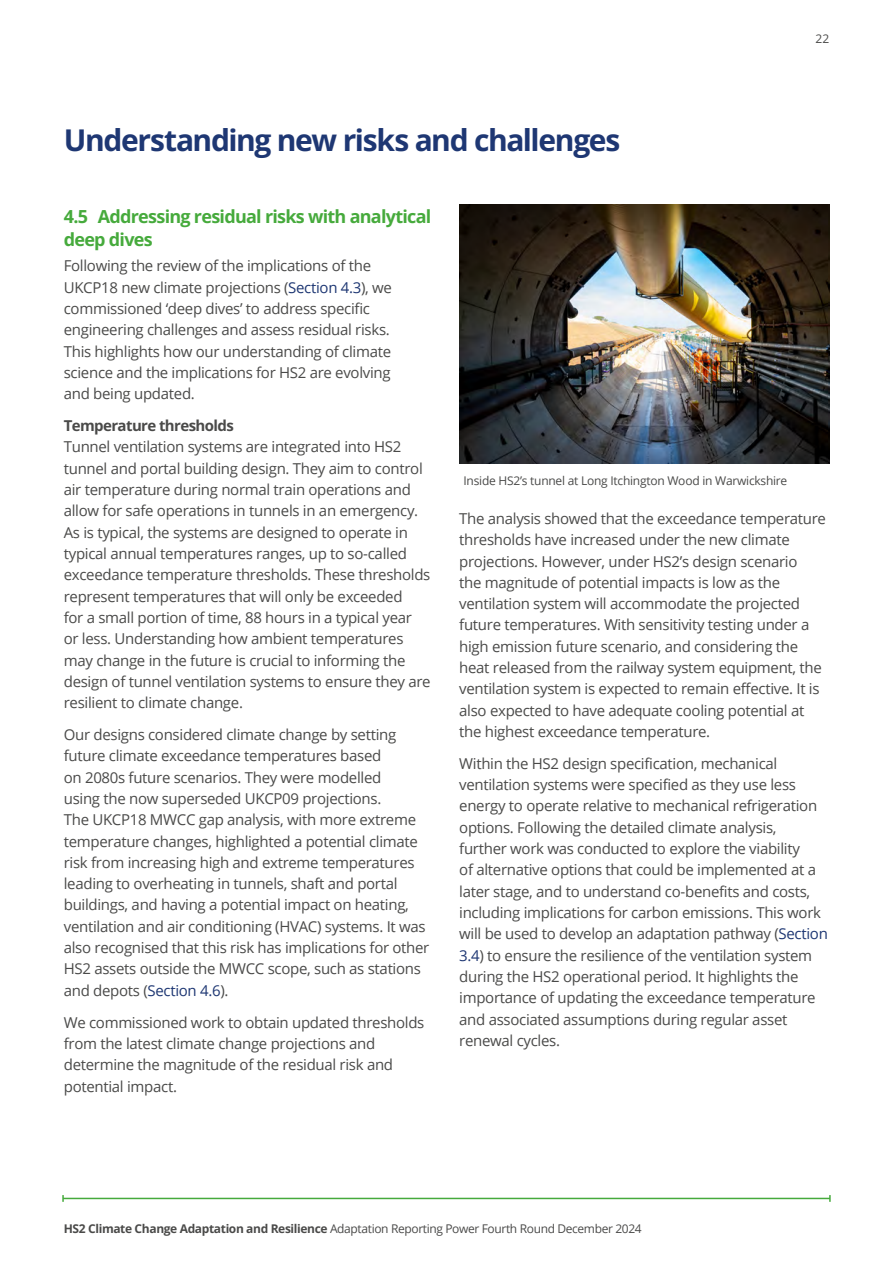
<style>
.page{position:relative;width:893px;height:1263px;background:#fff}
.page>*{position:absolute;margin:0;border:0;box-sizing:border-box;transform-origin:0 0}
.PageTitle{font:700 30px "Open Sans";letter-spacing:-.045em;color:#1e3773}
.Heading1{font:700 18px/22.5px "Open Sans";letter-spacing:-.04em;color:#46aa3c}
.Bodytext{font:15px/21.3px "Open Sans";letter-spacing:-.02em;color:#4a4a49}
.Heading2{font:700 15px "Open Sans";letter-spacing:-.04em;color:#4a4a49}
.Tabletext{font:12px "Open Sans";letter-spacing:-.02em;color:#4a4a49}
.s1{color:#1e3773}
.s2{font-weight:700}
</style>
<div class="page">
<hr style="left:63px;top:1198px;width:767px;height:1px;background:#46aa3c">
<svg style="left:62px;top:1195px;width:2px;height:7px"></svg>
<svg style="left:829px;top:1195px;width:2px;height:7px"></svg>
<img style="left:459px;top:204px;width:370px;height:259px">
<p class="PageTitle" style="left:64px;top:119px;width:558px">Understanding new risks and challenges</p>
<p class="Tabletext" style="left:815px;top:30px;width:15px">22</p>
<p class="Heading1" style="left:64px;top:205px;width:369px">4.5 Addressing residual risks with analytical deep dives</p>
<p class="Bodytext" style="left:64px;top:255px;width:330px">Following the review of the implications of the UKCP18 new climate projections (<span class="s1">Section 4.3</span>), we commissioned ‘deep dives’ to address specific engineering challenges and assess residual risks.<br>This highlights how our understanding of climate science and the implications for HS2 are evolving and being updated.</p>
<p class="Heading2" style="left:64px;top:415px;width:172px">Temperature thresholds</p>
<p class="Bodytext" style="left:64px;top:436px;width:368px">Tunnel ventilation systems are integrated into HS2 tunnel and portal building design. They aim to control air temperature during normal train operations and allow for safe operations in tunnels in an emergency.<br>As is typical, the systems are designed to operate in typical annual temperatures ranges, up to so-called exceedance temperature thresholds. These thresholds represent temperatures that will only be exceeded<br>for a small portion of time, 88 hours in a typical year<br>or less. Understanding how ambient temperatures may change in the future is crucial to informing the design of tunnel ventilation systems to ensure they are resilient to climate change.</p>
<p class="Bodytext" style="left:64px;top:723px;width:367px">Our designs considered climate change by setting future climate exceedance temperatures based<br>on 2080s future scenarios. They were modelled<br>using the now superseded UKCP09 projections.<br>The UKCP18 MWCC gap analysis, with more extreme temperature changes, highlighted a potential climate risk from increasing high and extreme temperatures leading to overheating in tunnels, shaft and portal buildings, and having a potential impact on heating, ventilation and air conditioning (HVAC) systems. It was also recognised that this risk has implications for other HS2 assets outside the MWCC scope, such as stations and depots (<span class="s1">Section 4.6</span>).</p>
<p class="Bodytext" style="left:64px;top:1011px;width:362px">We commissioned work to obtain updated thresholds from the latest climate change projections and determine the magnitude of the residual risk and potential impact.</p>
<p class="Tabletext" style="left:463px;top:473px;width:325px">Inside HS2’s tunnel at Long Itchington Wood in Warwickshire</p>
<p class="Bodytext" style="left:459px;top:507px;width:368px">The analysis showed that the exceedance temperature thresholds have increased under the new climate projections. However, under HS2’s design scenario<br>the magnitude of potential impacts is low as the ventilation system will accommodate the projected future temperatures. With sensitivity testing under a high emission future scenario, and considering the heat released from the railway system equipment, the ventilation system is expected to remain effective. It is also expected to have adequate cooling potential at the highest exceedance temperature.</p>
<p class="Bodytext" style="left:459px;top:752px;width:370px">Within the HS2 design specification, mechanical ventilation systems were specified as they use less energy to operate relative to mechanical refrigeration options. Following the detailed climate analysis, further work was conducted to explore the viability<br>of alternative options that could be implemented at a later stage, and to understand co-benefits and costs, including implications for carbon emissions. This work will be used to develop an adaptation pathway (<span class="s1">Section 3.4</span>) to ensure the resilience of the ventilation system during the HS2 operational period. It highlights the importance of updating the exceedance temperature and associated assumptions during regular asset renewal cycles.</p>
<p class="Tabletext" style="left:64px;top:1221px;width:579px"><span class="s2">HS2 Climate Change Adaptation and Resilience</span> Adaptation Reporting Power Fourth Round December 2024</p>
</div>
